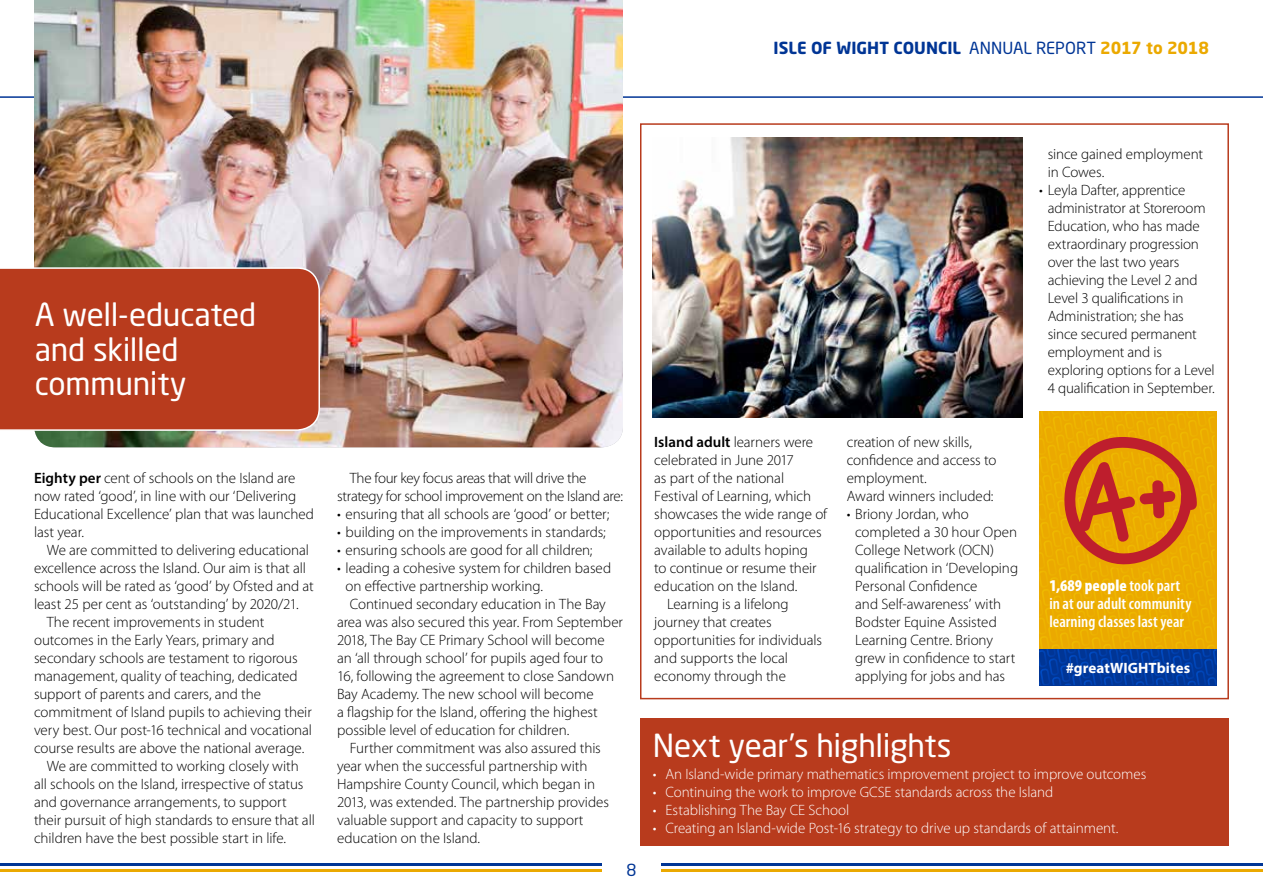
<style>
.page{position:relative;width:1263px;height:893px;background:#fff}
.page>*{position:absolute;margin:0;border:0;box-sizing:border-box;transform-origin:0 0}
.t1{font:31.5px/34.5px "Neo Sans Std";letter-spacing:-.005em;color:#fff}
.t2{font:600 condensed 16.5px/18px "Myriad Pro";letter-spacing:.005em;color:#fff}
.t3{font:700 16.5px "Neo Sans Std";color:#003595}
.t4{font:16.5px "Neo Sans Std";color:#003595}
.t5{font:300 15px/18px "Myriad Pro";letter-spacing:-.005em;color:#000}
.t6{font:300 15px "Myriad Pro";letter-spacing:-.005em;color:#fff}
.t7{font:300 15px/18px "Myriad Pro";letter-spacing:-.025em;color:#000}
.t8{font:700 15px "Myriad Pro";letter-spacing:.005em;color:#fff}
.s1{font-weight:400}
.s2{color:#eba900}
.s3{font-weight:600}
.s4{font-weight:900}
</style>
<div class="page">
<hr style="left:0;top:96px;width:1263px;height:2px;background:#003595">
<hr style="left:661px;top:869px;width:602px;height:3px;background:#eba900">
<hr style="left:661px;top:863px;width:602px;height:3px;background:#003595">
<hr style="left:0;top:869px;width:602px;height:3px;background:#eba900">
<hr style="left:0;top:863px;width:602px;height:3px;background:#003595">
<img style="left:34px;top:0;width:589px;height:447px">
<div style="left:0;top:267px;width:320px;height:164px;background:#b83b1d"></div>
<div style="left:640px;top:719px;width:589px;height:127px;background:#b83b1d"></div>
<div style="left:640px;top:123px;width:589px;height:576px;border:2px solid #b83b1d"></div>
<img style="left:653px;top:138px;width:369px;height:280px">
<svg style="left:1039px;top:411px;width:178px;height:275px;background:#c5891b"></svg>
<p class="t3" style="left:774px;top:38px;width:437px">ISLE OF WIGHT COUNCIL <span class="s1">ANNUAL REPORT</span> <span class="s2">2017 to 2018</span></p>
<h1 class="t1" style="left:35px;top:297px;width:223px">A well-educated and skilled community</h1>
<p class="t5" style="left:34px;top:469px;width:281px"><span class="s3">Eighty per</span> cent of schools on the Island are now rated ‘good’, in line with our ‘Delivering Educational Excellence’ plan that was launched last year.</p>
<p class="t5" style="left:47px;top:541px;width:264px">We are committed to delivering educational</p>
<p class="t5" style="left:34px;top:559px;width:273px">excellence across the Island. Our aim is that all</p>
<p class="t5" style="left:34px;top:577px;width:281px">schools will be rated as ‘good’ by Ofsted and at</p>
<p class="t5" style="left:34px;top:595px;width:266px">least 25 per cent as ‘outstanding’ by 2020/21.</p>
<p class="t5" style="left:47px;top:613px;width:219px">The recent improvements in student</p>
<p class="t5" style="left:34px;top:631px;width:242px">outcomes in the Early Years, primary and</p>
<p class="t5" style="left:34px;top:649px;width:265px">secondary schools are testament to rigorous</p>
<p class="t5" style="left:34px;top:667px;width:265px">management, quality of teaching, dedicated</p>
<p class="t5" style="left:34px;top:685px;width:229px">support of parents and carers, and the</p>
<p class="t5" style="left:34px;top:703px;width:279px">commitment of Island pupils to achieving their</p>
<p class="t5" style="left:34px;top:721px;width:280px">very best. Our post-16 technical and vocational</p>
<p class="t5" style="left:34px;top:739px;width:272px">course results are above the national average.</p>
<p class="t5" style="left:47px;top:757px;width:254px">We are committed to working closely with</p>
<p class="t5" style="left:34px;top:775px;width:271px">all schools on the Island, irrespective of status</p>
<p class="t5" style="left:34px;top:793px;width:254px">and governance arrangements, to support</p>
<p class="t5" style="left:34px;top:811px;width:282px">their pursuit of high standards to ensure that all</p>
<p class="t5" style="left:34px;top:829px;width:253px">children have the best possible start in life.</p>
<p class="t7" style="left:337px;top:469px;width:287px;text-indent:13px">The four key focus areas that will drive the strategy for school improvement on the Island are:</p>
<p class="t5" style="left:337px;top:505px;width:274px">• ensuring that all schools are ‘good’ or better;</p>
<p class="t5" style="left:337px;top:523px;width:270px">• building on the improvements in standards;</p>
<p class="t5" style="left:337px;top:541px;width:257px">• ensuring schools are good for all children;</p>
<p class="t5" style="left:337px;top:559px;width:276px">• leading a cohesive system for children based</p>
<p class="t5" style="left:345px;top:577px;width:199px">on effective partnership working.</p>
<p class="t5" style="left:350px;top:595px;width:258px">Continued secondary education in The Bay</p>
<p class="t5" style="left:337px;top:613px;width:287px">area was also secured this year. From September</p>
<p class="t5" style="left:337px;top:631px;width:269px">2018, The Bay CE Primary School will become</p>
<p class="t5" style="left:337px;top:649px;width:268px">an ‘all through school’ for pupils aged four to</p>
<p class="t5" style="left:337px;top:667px;width:279px">16, following the agreement to close Sandown</p>
<p class="t5" style="left:337px;top:685px;width:258px">Bay Academy. The new school will become</p>
<p class="t5" style="left:337px;top:703px;width:262px">a flagship for the Island, offering the highest</p>
<p class="t5" style="left:337px;top:721px;width:234px">possible level of education for children.</p>
<p class="t5" style="left:350px;top:739px;width:253px">Further commitment was also assured this</p>
<p class="t5" style="left:337px;top:757px;width:252px">year when the successful partnership with</p>
<p class="t5" style="left:337px;top:775px;width:260px">Hampshire County Council, which began in</p>
<p class="t5" style="left:337px;top:793px;width:273px">2013, was extended. The partnership provides</p>
<p class="t5" style="left:337px;top:811px;width:248px">valuable support and capacity to support</p>
<p class="t5" style="left:337px;top:829px;width:145px">education on the Island.</p>
<p class="t4" style="left:626px;top:860px;width:11px">8</p>
<p class="t5" style="left:654px;top:433px;width:160px"><span class="s3">Island adult</span> learners were</p>
<p class="t5" style="left:654px;top:451px;width:141px">celebrated in June 2017</p>
<p class="t5" style="left:654px;top:469px;width:131px">as part of the national</p>
<p class="t5" style="left:654px;top:487px;width:158px">Festival of Learning, which</p>
<p class="t5" style="left:654px;top:505px;width:174px">showcases the wide range of</p>
<p class="t5" style="left:654px;top:523px;width:169px">opportunities and resources</p>
<p class="t5" style="left:654px;top:541px;width:155px">available to adults hoping</p>
<p class="t5" style="left:654px;top:559px;width:164px">to continue or resume their</p>
<p class="t5" style="left:654px;top:577px;width:145px">education on the Island.</p>
<p class="t5" style="left:667px;top:595px;width:123px">Learning is a lifelong</p>
<p class="t5" style="left:654px;top:613px;width:119px">journey that creates</p>
<p class="t5" style="left:654px;top:631px;width:169px">opportunities for individuals</p>
<p class="t5" style="left:654px;top:649px;width:135px">and supports the local</p>
<p class="t5" style="left:654px;top:667px;width:133px">economy through the</p>
<p class="t5" style="left:847px;top:433px;width:151px">creation of new skills, confidence and access to employment.<br>Award winners included:</p>
<p class="t5" style="left:855px;top:505px;width:164px;text-indent:-9px">• Briony Jordan, who completed a 30 hour Open<br>College Network (OCN) qualification in ‘Developing<br>Personal Confidence<br>and Self-awareness’ with<br>Bodster Equine Assisted<br>Learning Centre. Briony grew in confidence to start applying for jobs and has</p>
<p class="t5" style="left:1048px;top:145px;width:157px">since gained employment in Cowes.</p>
<p class="t5" style="left:1048px;top:181px;width:168px;text-indent:-9px">• Leyla Dafter, apprentice administrator at Storeroom<br>Education, who has made extraordinary progression over the last two years achieving the Level 2 and<br>Level 3 qualifications in<br>Administration; she has since secured permanent employment and is exploring options for a Level<br>4 qualification in September.</p>
<p class="t2" style="left:1049px;top:577px;width:144px"><span class="s4">1,689 people</span> took part in at our adult community learning classes last year</p>
<p class="t8" style="left:1066px;top:658px;width:126px">#greatWIGHTbites</p>
<h1 class="t1" style="left:653px;top:728px;width:300px">Next year’s highlights</h1>
<p class="t6" style="left:653px;top:765px;width:495px">• An Island-wide primary mathematics improvement project to improve outcomes</p>
<p class="t6" style="left:653px;top:783px;width:402px">• Continuing the work to improve GCSE standards across the Island</p>
<p class="t6" style="left:653px;top:801px;width:198px">• Establishing The Bay CE School</p>
<p class="t6" style="left:653px;top:819px;width:467px">• Creating an Island-wide Post-16 strategy to drive up standards of attainment.</p>
</div>
